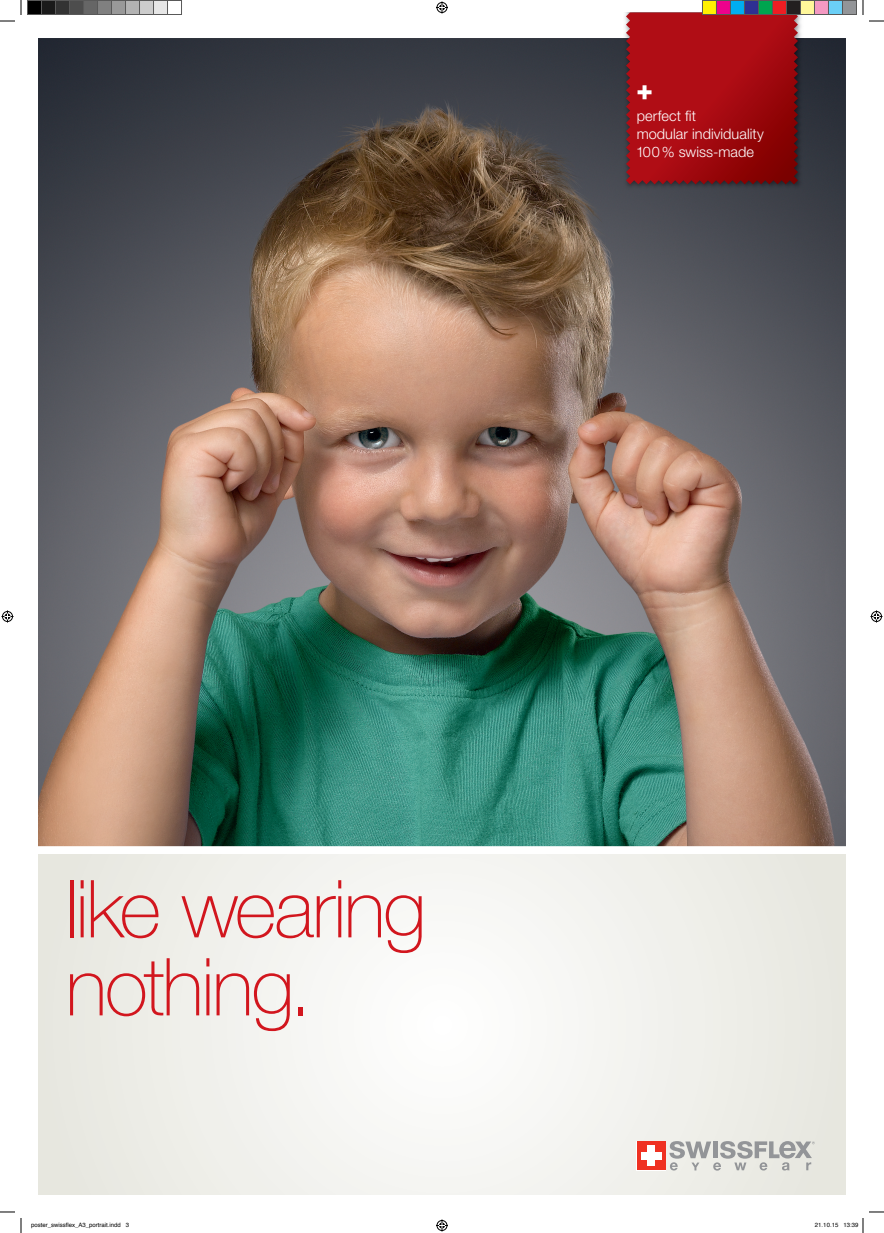
<style>
.page{position:relative;width:884px;height:1233px;background:#fff}
.page>*{position:absolute;margin:0;border:0;box-sizing:border-box;transform-origin:0 0}
.t1{font:100 80px/78px "Helvetica Neue LT Std";letter-spacing:-.03em;color:#d2161e}
.t2{font:300 14.5px/18px "Helvetica Neue LT Std";letter-spacing:.005em;color:#fff}
.t3{font:6px "Helvetica";color:#000}
</style>
<div class="page">
<div style="left:38px;top:854px;width:808px;height:341px;background:linear-gradient(to right,#f1f1ed,#f1f1ed)"></div>
<svg style="left:636px;top:1141px;width:30px;height:29px"></svg>
<div style="left:637px;top:1141px;width:28px;height:29px;background:#ef3122"></div>
<div style="left:647px;top:1145px;width:8px;height:21px;background:#fff"></div>
<div style="left:641px;top:1152px;width:20px;height:7px;background:#fff"></div>
<svg style="left:669px;top:1141px;width:146px;height:29px"></svg>
<img style="left:38px;top:38px;width:808px;height:808px">
<img style="left:623px;top:12px;width:181px;height:178px">
<svg style="left:626px;top:12px;width:172px;height:172px"></svg>
<svg style="left:0;top:1211px;width:15px;height:1px"></svg>
<svg style="left:869px;top:1211px;width:15px;height:1px"></svg>
<svg style="left:0;top:0;width:22px;height:22px"></svg>
<svg style="left:20px;top:1218px;width:2px;height:15px"></svg>
<svg style="left:862px;top:0;width:22px;height:22px"></svg>
<svg style="left:436px;top:1px;width:12px;height:12px"></svg>
<svg style="left:436px;top:1219px;width:12px;height:12px"></svg>
<svg style="left:2px;top:610px;width:12px;height:12px"></svg>
<svg style="left:870px;top:610px;width:12px;height:12px"></svg>
<div style="left:28px;top:0;width:14px;height:14px;background:#000"></div>
<div style="left:27px;top:0;width:15px;height:15px;border:1px solid #595959"></div>
<div style="left:42px;top:0;width:14px;height:14px;background:#1a1a1a"></div>
<div style="left:41px;top:0;width:15px;height:15px;border:1px solid #595959"></div>
<div style="left:56px;top:0;width:14px;height:14px;background:#333"></div>
<div style="left:55px;top:0;width:15px;height:15px;border:1px solid #595959"></div>
<div style="left:70px;top:0;width:14px;height:14px;background:#4d4d4d"></div>
<div style="left:69px;top:0;width:15px;height:15px;border:1px solid #595959"></div>
<div style="left:84px;top:0;width:14px;height:14px;background:#666"></div>
<div style="left:83px;top:0;width:15px;height:15px;border:1px solid #595959"></div>
<div style="left:98px;top:0;width:14px;height:14px;background:#808080"></div>
<div style="left:97px;top:0;width:15px;height:15px;border:1px solid #595959"></div>
<div style="left:112px;top:0;width:14px;height:14px;background:#999"></div>
<div style="left:111px;top:0;width:15px;height:15px;border:1px solid #595959"></div>
<div style="left:126px;top:0;width:14px;height:14px;background:#b3b3b3"></div>
<div style="left:125px;top:0;width:15px;height:15px;border:1px solid #595959"></div>
<div style="left:140px;top:0;width:14px;height:14px;background:#ccc"></div>
<div style="left:139px;top:0;width:15px;height:15px;border:1px solid #595959"></div>
<div style="left:154px;top:0;width:14px;height:14px;background:#e6e6e6"></div>
<div style="left:153px;top:0;width:15px;height:15px;border:1px solid #595959"></div>
<div style="left:167px;top:0;width:15px;height:15px;border:1px solid #595959"></div>
<div style="left:702px;top:0;width:14px;height:14px;background:#fff101"></div>
<div style="left:702px;top:0;width:15px;height:15px;border:1px solid #595959"></div>
<div style="left:716px;top:0;width:14px;height:14px;background:#ed028c"></div>
<div style="left:716px;top:0;width:15px;height:15px;border:1px solid #595959"></div>
<div style="left:730px;top:0;width:14px;height:14px;background:#00aeef"></div>
<div style="left:730px;top:0;width:15px;height:15px;border:1px solid #595959"></div>
<div style="left:744px;top:0;width:14px;height:14px;background:#2e3092"></div>
<div style="left:744px;top:0;width:15px;height:15px;border:1px solid #595959"></div>
<div style="left:758px;top:0;width:14px;height:14px;background:#00a54f"></div>
<div style="left:758px;top:0;width:15px;height:15px;border:1px solid #595959"></div>
<div style="left:772px;top:0;width:14px;height:14px;background:#ee1d23"></div>
<div style="left:772px;top:0;width:15px;height:15px;border:1px solid #595959"></div>
<div style="left:786px;top:0;width:14px;height:14px;background:#231f20"></div>
<div style="left:786px;top:0;width:15px;height:15px;border:1px solid #595959"></div>
<div style="left:800px;top:0;width:14px;height:14px;background:#fff79a"></div>
<div style="left:800px;top:0;width:15px;height:15px;border:1px solid #595959"></div>
<div style="left:814px;top:0;width:14px;height:14px;background:#f499c2"></div>
<div style="left:814px;top:0;width:15px;height:15px;border:1px solid #595959"></div>
<div style="left:828px;top:0;width:14px;height:14px;background:#6bcff6"></div>
<div style="left:828px;top:0;width:15px;height:15px;border:1px solid #595959"></div>
<div style="left:842px;top:0;width:14px;height:14px;background:#939598"></div>
<div style="left:842px;top:0;width:15px;height:15px;border:1px solid #595959"></div>
<svg style="left:862px;top:1218px;width:2px;height:15px"></svg>
<h2 class="t2" style="left:636px;top:106px;width:129px">perfect fit<br>modular individuality<br>100 % swiss-made</h2>
<h1 class="t1" style="left:65px;top:869px;width:363px">like wearing nothing.</h1>
<p class="t3" style="left:31px;top:1220px;width:100px">poster_swissflex_A3_portrait.indd 3</p>
<p class="t3" style="left:815px;top:1220px;width:45px">21.10.15 13:39</p>
</div>
